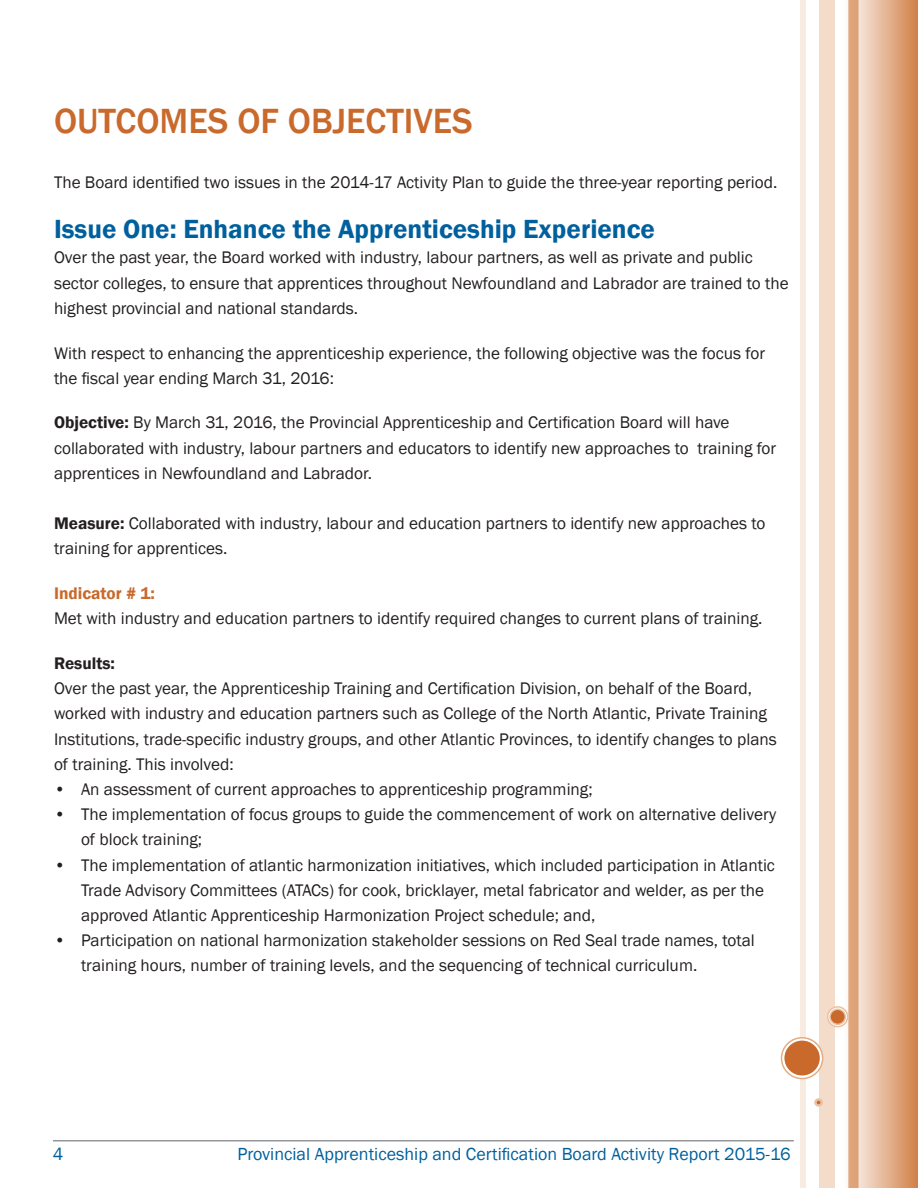
<style>
.page{position:relative;width:918px;height:1188px;background:#fff}
.page>*{position:absolute;margin:0;border:0;box-sizing:border-box;transform-origin:0 0}
.t1{font:500 36px "Franklin Gothic";color:#c9692c}
.t2{font:600 27px "Franklin Gothic";color:#00609d}
.t3{font:18px "Franklin Gothic";color:#00609d}
.Regular_Text{font:17.25px/25.2px "Franklin Gothic";color:#231f20}
.Regular_Text-2{font:600 17.25px "Franklin Gothic";color:#c9692c}
.Regular_Text-3{font:600 17.25px "Franklin Gothic";color:#231f20}
.s1{font-weight:600}
</style>
<div class="page">
<svg style="left:844px;top:0;width:74px;height:1188px;background:#e3b492"></svg>
<div style="left:819px;top:0;width:15px;height:1188px;background:#f3dcc9"></div>
<div style="left:801px;top:0;width:5px;height:1188px;background:#f8ece0"></div>
<svg style="left:828px;top:1007px;width:20px;height:20px"></svg>
<div style="left:827px;top:1006px;width:21px;height:21px;border:2px solid #eac1a1;border-radius:50%"></div>
<div style="left:830px;top:1009px;width:15px;height:15px;background:#c9692c;border-radius:50%"></div>
<div style="left:829px;top:1009px;width:17px;height:16px;border:2px solid #eac1a1;border-radius:50%"></div>
<svg style="left:782px;top:1038px;width:41px;height:41px"></svg>
<div style="left:781px;top:1037px;width:42px;height:42px;border:2px solid #e2ad85;border-radius:50%"></div>
<div style="left:784px;top:1040px;width:37px;height:36px;background:#c9692c;border-radius:50%"></div>
<div style="left:783px;top:1039px;width:38px;height:38px;border:2px solid #fff;border-radius:50%"></div>
<div style="left:814px;top:1098px;width:9px;height:9px;border:2px solid #eac1a1;border-radius:50%"></div>
<div style="left:815px;top:1099px;width:7px;height:7px;border:2px solid #eac1a1;border-radius:50%"></div>
<hr style="left:53px;top:1140px;width:741px;height:1px;background:#939598">
<p class="t1" style="left:54px;top:99px;width:420px">OUTCOMES OF OBJECTIVES</p>
<p class="Regular_Text" style="left:54px;top:170px;width:725px">The Board identified two issues in the 2014-17 Activity Plan to guide the three-year reporting period.</p>
<h2 class="t2" style="left:54px;top:213px;width:603px">Issue One: Enhance the Apprenticeship Experience</h2>
<p class="Regular_Text" style="left:54px;top:245px;width:736px">Over the past year, the Board worked with industry, labour partners, as well as private and public sector colleges, to ensure that apprentices throughout Newfoundland and Labrador are trained to the highest provincial and national standards.</p>
<p class="Regular_Text" style="left:54px;top:341px;width:713px">With respect to enhancing the apprenticeship experience, the following objective was the focus for the fiscal year ending March 31, 2016:</p>
<p class="Regular_Text" style="left:54px;top:410px;width:724px"><span class="s1">Objective:</span> By March 31, 2016, the Provincial Apprenticeship and Certification Board will have collaborated with industry, labour partners and educators to identify new approaches to training for apprentices in Newfoundland and Labrador.</p>
<p class="Regular_Text" style="left:54px;top:511px;width:713px"><span class="s1">Measure:</span> Collaborated with industry, labour and education partners to identify new approaches to training for apprentices.</p>
<p class="Regular_Text-2" style="left:54px;top:583px;width:102px">Indicator # 1:</p>
<p class="Regular_Text" style="left:54px;top:606px;width:710px">Met with industry and education partners to identify required changes to current plans of training.</p>
<p class="Regular_Text-3" style="left:54px;top:653px;width:63px">Results:</p>
<p class="Regular_Text" style="left:54px;top:676px;width:724px">Over the past year, the Apprenticeship Training and Certification Division, on behalf of the Board, worked with industry and education partners such as College of the North Atlantic, Private Training Institutions, trade-specific industry groups, and other Atlantic Provinces, to identify changes to plans of training. This involved:</p>
<p class="Regular_Text" style="left:54px;top:777px;width:540px">• An assessment of current approaches to apprenticeship programming;</p>
<p class="Regular_Text" style="left:81px;top:802px;width:697px;text-indent:-27px">• The implementation of focus groups to guide the commencement of work on alternative delivery of block training;</p>
<p class="Regular_Text" style="left:81px;top:853px;width:696px;text-indent:-27px">• The implementation of atlantic harmonization initiatives, which included participation in Atlantic<br>Trade Advisory Committees (ATACs) for cook, bricklayer, metal fabricator and welder, as per the approved Atlantic Apprenticeship Harmonization Project schedule; and,</p>
<p class="Regular_Text" style="left:81px;top:928px;width:675px;text-indent:-27px">• Participation on national harmonization stakeholder sessions on Red Seal trade names, total training hours, number of training levels, and the sequencing of technical curriculum.</p>
<p class="t3" style="left:53px;top:1143px;width:12px">4</p>
<p class="t3" style="left:237px;top:1143px;width:555px">Provincial Apprenticeship and Certification Board Activity Report 2015-16</p>
</div>
